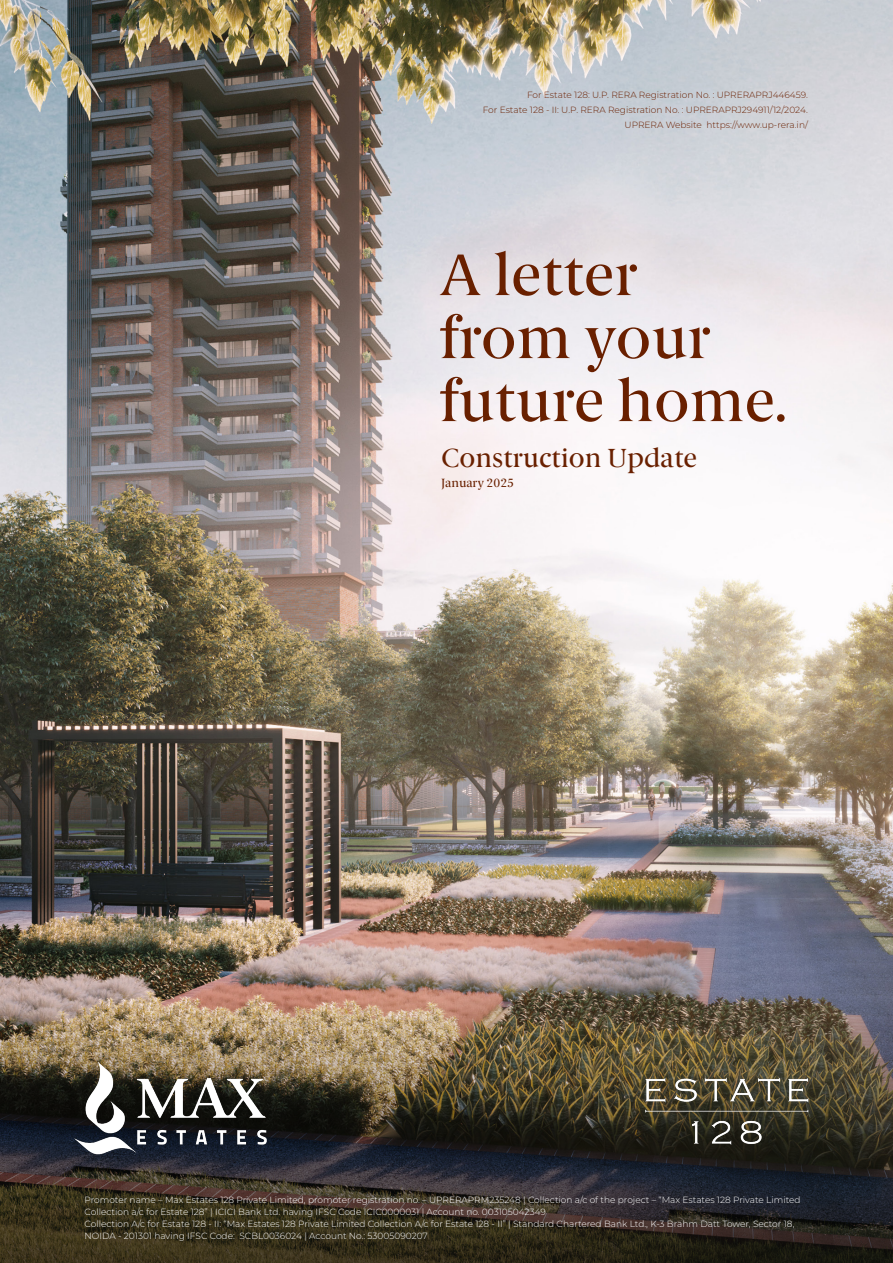
<style>
.page{position:relative;width:893px;height:1263px;background:#fff}
.page>*{position:absolute;margin:0;border:0;box-sizing:border-box;transform-origin:0 0}
.t1{font:58.65px/63px "Berlingske Serif";color:#692000}
.t2{font:26.25px "Berlingske Serif";color:#692000}
.t3{font:12px "Berlingske Serif";color:#692000}
.t4{font:300 9px/12px "Montserrat";color:#fff}
.t5{font:300 9px "Montserrat";color:#691f00}
</style>
<div class="page">
<img style="left:0;top:0;width:893px;height:998px">
<img style="left:0;top:998px;width:893px;height:265px">
<img style="left:38px;top:1025px;width:265px;height:166px">
<img style="left:593px;top:1062px;width:272px;height:131px">
<p class="t5" style="left:527px;top:88px;width:282px">For Estate 128: U.P. RERA Registration No. : UPRERAPRJ446459.</p>
<p class="t5" style="left:483px;top:104px;width:327px">For Estate 128 - II: U.P. RERA Registration No. : UPRERAPRJ294911/12/2024.</p>
<p class="t5" style="left:625px;top:119px;width:185px">UPRERA Website https://www.up-rera.in/</p>
<p class="t1" style="left:439px;top:245px;width:349px">A letter<br>from your future home.</p>
<p class="t2" style="left:441px;top:444px;width:258px">Construction Update</p>
<p class="t3" style="left:441px;top:477px;width:75px">January 2025</p>
<p class="t4" style="left:85px;top:1194px;width:717px">Promoter name – Max Estates 128 Private Limited, promoter registration no. – UPRERAPRM235248 | Collection a/c of the project – “Max Estates 128 Private Limited<br>Collection a/c for Estate 128” | ICICI Bank Ltd. having IFSC Code ICIC0000031 | Account no. 003105042349</p>
<p class="t4" style="left:85px;top:1218px;width:711px">Collection A/c for Estate 128 - II: “Max Estates 128 Private Limited Collection A/c for Estate 128 - II” | Standard Chartered Bank Ltd., K-3 Brahm Datt Tower, Sector 18,<br>NOIDA - 201301 having IFSC Code: SCBL0036024 | Account No.: 53005090207</p>
</div>
